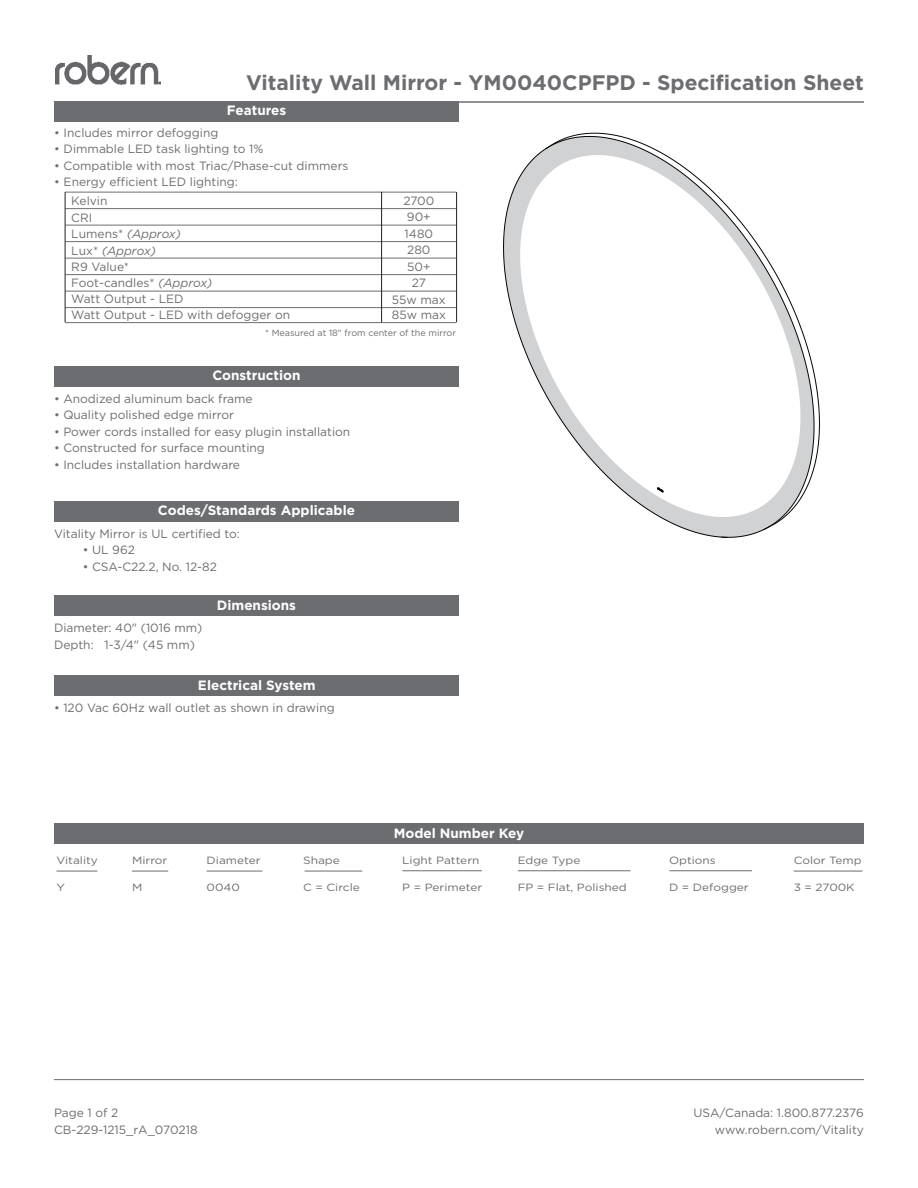
<style>
.page{position:relative;width:918px;height:1188px;background:#fff}
.page>*{position:absolute;margin:0;border:0;box-sizing:border-box;transform-origin:0 0}
.t1{font:700 21px "Gotham";color:#6c6d70}
.t2{font:700 13.5px "Gotham";color:#fff}
.t3{font:12px/16.4px "Gotham";color:#6c6d70}
.t4{font:10.5px "Gotham";color:#6c6d70;scale:1.13 1}
.t5{font:9px "Gotham";color:#6c6d70}
.s1{font-style:italic}
</style>
<div class="page">
<hr style="left:54px;top:1079px;width:810px;height:1px;background:#6c6d70">
<div style="left:54px;top:101px;width:405px;height:21px;background:#6c6d70"></div>
<div style="left:54px;top:366px;width:405px;height:20px;background:#6c6d70"></div>
<div style="left:54px;top:596px;width:405px;height:20px;background:#6c6d70"></div>
<div style="left:54px;top:501px;width:405px;height:20px;background:#6c6d70"></div>
<hr style="left:54px;top:101px;width:810px;height:2px;background:#6c6d70">
<div style="left:54px;top:824px;width:810px;height:20px;background:#6c6d70"></div>
<img style="left:56px;top:56px;width:104px;height:28px">
<svg style="left:503px;top:148px;width:259px;height:390px"></svg>
<svg style="left:520px;top:155px;width:25px;height:362px"></svg>
<svg style="left:721px;top:536px;width:7px;height:2px"></svg>
<svg style="left:545px;top:133px;width:275px;height:398px"></svg>
<svg style="left:657px;top:487px;width:7px;height:6px"></svg>
<hr style="left:207px;top:871px;width:55px;height:1px;background:#6c6d70">
<hr style="left:132px;top:871px;width:36px;height:1px;background:#6c6d70">
<hr style="left:56px;top:871px;width:41px;height:1px;background:#6c6d70">
<hr style="left:669px;top:870px;width:83px;height:1px;background:#6c6d70">
<hr style="left:518px;top:870px;width:113px;height:1px;background:#6c6d70">
<hr style="left:402px;top:870px;width:80px;height:1px;background:#6c6d70">
<hr style="left:305px;top:871px;width:57px;height:1px;background:#6c6d70">
<hr style="left:794px;top:871px;width:68px;height:1px;background:#6c6d70">
<hr style="left:65px;top:208px;width:391px;height:1px;background:#6c6d70">
<hr style="left:65px;top:192px;width:391px;height:1px;background:#6c6d70">
<hr style="left:65px;top:225px;width:391px;height:1px;background:#6c6d70">
<hr style="left:65px;top:241px;width:391px;height:1px;background:#6c6d70">
<hr style="left:65px;top:258px;width:391px;height:1px;background:#6c6d70">
<hr style="left:65px;top:274px;width:391px;height:1px;background:#6c6d70">
<hr style="left:65px;top:291px;width:391px;height:1px;background:#6c6d70">
<hr style="left:65px;top:307px;width:391px;height:1px;background:#6c6d70">
<hr style="left:65px;top:322px;width:391px;height:1px;background:#6c6d70">
<hr style="left:65px;top:192px;width:1px;height:130px;background:#231f20">
<hr style="left:381px;top:192px;width:1px;height:130px;background:#231f20">
<hr style="left:456px;top:192px;width:1px;height:130px;background:#231f20">
<div style="left:54px;top:675px;width:405px;height:20px;background:#6c6d70"></div>
<h1 class="t1" style="left:246px;top:68px;width:619px">Vitality Wall Mirror - YM0040CPFPD - Specification Sheet</h1>
<p class="t2" style="left:227px;top:102px;width:61px">Features</p>
<p class="t3" style="left:54px;top:124px;width:166px">• Includes mirror defogging</p>
<p class="t3" style="left:54px;top:141px;width:211px">• Dimmable LED task lighting to 1%</p>
<p class="t3" style="left:54px;top:157px;width:296px">• Compatible with most Triac/Phase-cut dimmers</p>
<p class="t3" style="left:54px;top:174px;width:185px">• Energy efficient LED lighting:</p>
<p class="t3" style="left:403px;top:192px;width:33px">2700</p>
<p class="t3" style="left:405px;top:225px;width:30px">1480</p>
<p class="t3" style="left:71px;top:193px;width:221px">Kelvin<br>CRI<br>Lumens* <span class="s1">(Approx)<br></span>Lux* <span class="s1">(Approx)<br></span>R9 Value*<br>Foot-candles* <span class="s1">(Approx)<br></span>Watt Output - LED<br>Watt Output - LED with defogger on</p>
<p class="t5" style="left:265px;top:327px;width:192px">* Measured at 18" from center of the mirror</p>
<p class="t3" style="left:407px;top:209px;width:25px">90+</p>
<p class="t3" style="left:407px;top:242px;width:25px">280</p>
<p class="t3" style="left:392px;top:275px;width:56px;line-height:15.9px;text-align:center">27<br>55w max<br>85w max</p>
<p class="t3" style="left:407px;top:258px;width:25px">50+</p>
<p class="t2" style="left:212px;top:366px;width:90px">Construction</p>
<p class="t3" style="left:54px;top:390px;width:200px">• Anodized aluminum back frame</p>
<p class="t3" style="left:54px;top:406px;width:182px">• Quality polished edge mirror</p>
<p class="t3" style="left:54px;top:423px;width:298px">• Power cords installed for easy plugin installation</p>
<p class="t3" style="left:54px;top:439px;width:212px">• Constructed for surface mounting</p>
<p class="t3" style="left:54px;top:456px;width:188px">• Includes installation hardware</p>
<p class="t2" style="left:158px;top:501px;width:199px">Codes/Standards Applicable</p>
<p class="t3" style="left:54px;top:525px;width:188px">Vitality Mirror is UL certified to:</p>
<p class="t3" style="left:83px;top:541px;width:54px">• UL 962</p>
<p class="t3" style="left:83px;top:558px;width:136px">• CSA-C22.2, No. 12-82</p>
<p class="t3" style="left:54px;top:619px;width:150px">Diameter: 40" (1016 mm)<br>Depth: 1-3/4" (45 mm)</p>
<p class="t2" style="left:217px;top:596px;width:81px">Dimensions</p>
<p class="t2" style="left:198px;top:677px;width:119px">Electrical System</p>
<p class="t3" style="left:54px;top:699px;width:282px">• 120 Vac 60Hz wall outlet as shown in drawing</p>
<p class="t2" style="left:394px;top:824px;width:132px">Model Number Key</p>
<p class="t4" style="left:56px;top:854px;width:38px">Vitality</p>
<p class="t4" style="left:56px;top:881px;width:9px">Y</p>
<p class="t4" style="left:132px;top:854px;width:33px">Mirror</p>
<p class="t4" style="left:132px;top:881px;width:11px">M</p>
<p class="t4" style="left:207px;top:854px;width:49px">Diameter</p>
<p class="t4" style="left:207px;top:881px;width:31px">0040</p>
<p class="t4" style="left:303px;top:854px;width:34px">Shape</p>
<p class="t4" style="left:303px;top:881px;width:52px">C = Circle</p>
<p class="t4" style="left:402px;top:854px;width:70px">Light Pattern</p>
<p class="t4" style="left:402px;top:881px;width:72px">P = Perimeter</p>
<p class="t4" style="left:518px;top:854px;width:57px">Edge Type</p>
<p class="t4" style="left:518px;top:881px;width:98px">FP = Flat, Polished</p>
<p class="t4" style="left:669px;top:854px;width:43px">Options</p>
<p class="t4" style="left:669px;top:881px;width:72px">D = Defogger</p>
<p class="t4" style="left:794px;top:854px;width:62px">Color Temp</p>
<p class="t4" style="left:794px;top:881px;width:56px">3 = 2700K</p>
<p class="t3" style="left:54px;top:1105px;width:145px">Page 1 of 2<br>CB-229-1215_rA_070218</p>
<p class="t3" style="left:694px;top:1105px;width:172px;text-align:right">USA/Canada: 1.800.877.2376 www.robern.com/Vitality</p>
</div>
